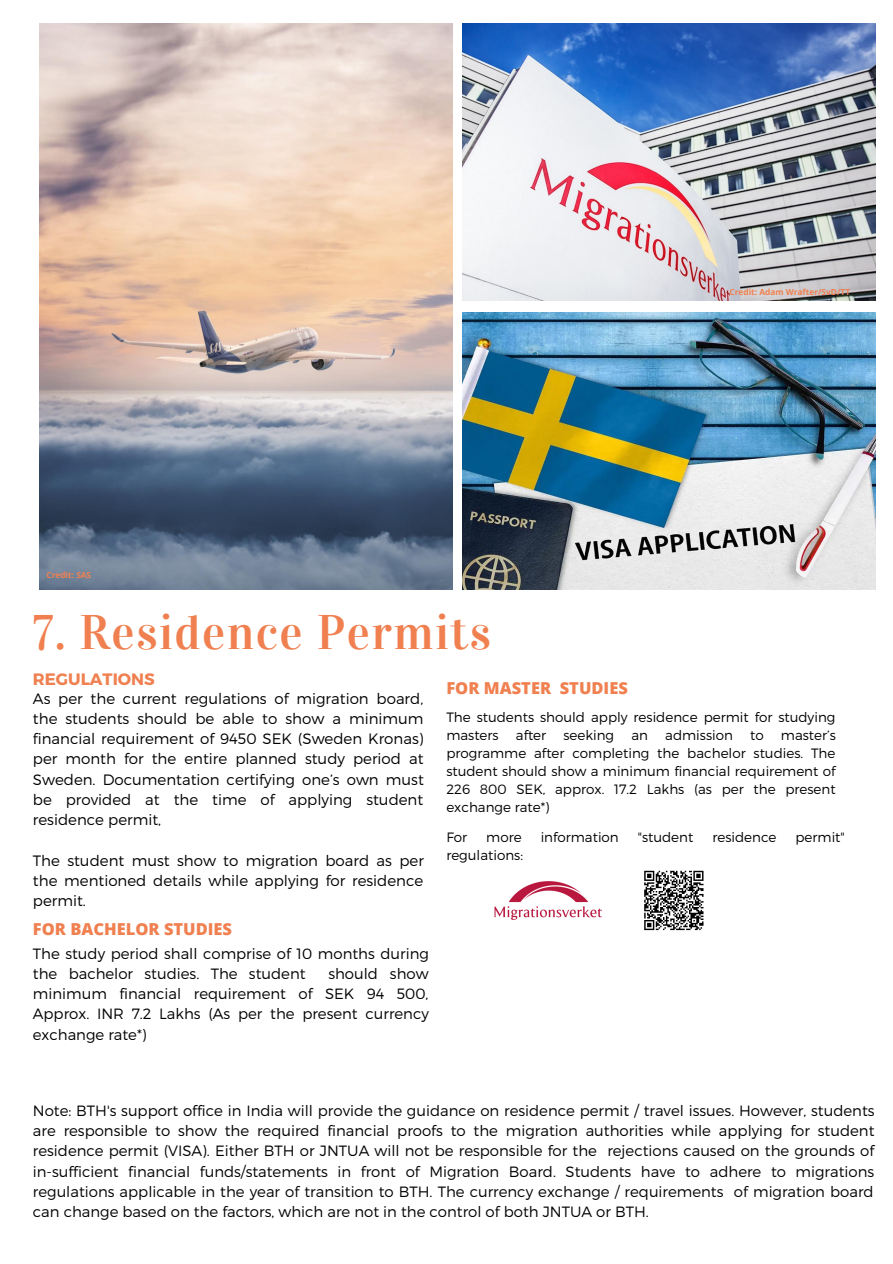
<style>
.page{position:relative;width:893px;height:1264px;background:#fff}
.page>*{position:absolute;margin:0;border:0;box-sizing:border-box;transform-origin:0 0}
.t1{font:48.45px "Vidaloka";letter-spacing:.03em;color:#f08050}
.t2{font:800 16.5px "Open Sans";color:#f08050}
.t3{font:700 16.5px "Montserrat";color:#f08050}
.t4{font:300 15px/20.2px "Montserrat";color:#000;text-align:justify}
.t5{font:300 14.85px/20.2px "Montserrat";color:#000;text-align:justify}
.t6{font:300 13.5px/18px "Montserrat";color:#000}
.t7{font:700 8.25px "Open Sans";color:#f08050}
</style>
<div class="page">
<img style="left:39px;top:23px;width:413px;height:567px">
<img style="left:462px;top:23px;width:413px;height:278px">
<img style="left:462px;top:312px;width:413px;height:278px">
<img style="left:494px;top:881px;width:107px;height:38px">
<div style="left:641px;top:867px;width:65px;height:66px;background:linear-gradient(to right,#fff,#fff)"></div>
<svg style="left:642px;top:870px;width:63px;height:60px"></svg>
<p class="t7" style="left:46px;top:569px;width:46px">Credit: SAS</p>
<p class="t7" style="left:729px;top:286px;width:122px">Credit: Adam Wrafter/SvD/TT</p>
<p class="t1" style="left:33px;top:603px;width:459px">7. Residence Permits</p>
<p class="t3" style="left:33px;top:669px;width:123px">REGULATIONS</p>
<p class="t2" style="left:446px;top:676px;width:183px">FOR MASTER STUDIES</p>
<p class="t4" style="left:33px;top:687px;width:392px">As per the current regulations of migration board, the students should be able to show a minimum financial requirement of 9450 SEK (Sweden Kronas) per month for the entire planned study period at Sweden. Documentation certifying one’s own must be provided at the time of applying student residence permit,</p>
<p class="t4" style="left:33px;top:849px;width:392px">The student must show to migration board as per the mentioned details while applying for residence permit.</p>
<p class="t6" style="left:446px;top:708px;width:390px">The students should apply residence permit for studying masters</p>
<p class="t6" style="left:516px;top:726px;width:32px">after</p>
<p class="t6" style="left:563px;top:726px;width:52px">seeking</p>
<p class="t6" style="left:631px;top:726px;width:18px">an</p>
<p class="t6" style="left:665px;top:726px;width:69px">admission</p>
<p class="t6" style="left:750px;top:726px;width:15px">to</p>
<p class="t6" style="left:446px;top:726px;width:391px;text-align:justify;text-indent:334px">master’s programme after completing the bachelor studies. The student should show a minimum financial requirement of 226 800 SEK, approx. 17.2 Lakhs (as per the present exchange rate*)</p>
<p class="t6" style="left:446px;top:827px;width:22px">For</p>
<p class="t6" style="left:486px;top:827px;width:37px">more</p>
<p class="t6" style="left:540px;top:827px;width:80px">information</p>
<p class="t6" style="left:637px;top:827px;width:57px">"student</p>
<p class="t6" style="left:712px;top:827px;width:66px">residence</p>
<p class="t6" style="left:795px;top:827px;width:51px">permit"</p>
<p class="t6" style="left:446px;top:845px;width:78px">regulations:</p>
<p class="t2" style="left:33px;top:917px;width:201px">FOR BACHELOR STUDIES</p>
<p class="t5" style="left:33px;top:942px;width:397px">The study period shall comprise of 10 months during the bachelor studies. The student</p>
<p class="t5" style="left:33px;top:962px;width:397px;text-indent:295px">should show minimum financial requirement of SEK 94 500, Approx. INR 7.2 Lakhs (As per the present currency exchange rate*)</p>
<p class="t5" style="left:33px;top:1099px;width:843px">Note: BTH's support office in India will provide the guidance on residence permit / travel issues. However, students are responsible to show the required financial proofs to the migration authorities while applying for student residence permit (VISA). Either BTH or JNTUA will not be responsible for the rejections caused on the grounds of in-sufficient financial funds/statements in front of Migration Board. Students have to adhere to migrations regulations applicable in the year of transition to BTH. The currency exchange / requirements of migration board can change based on the factors, which are not in the control of both JNTUA or BTH.</p>
</div>
